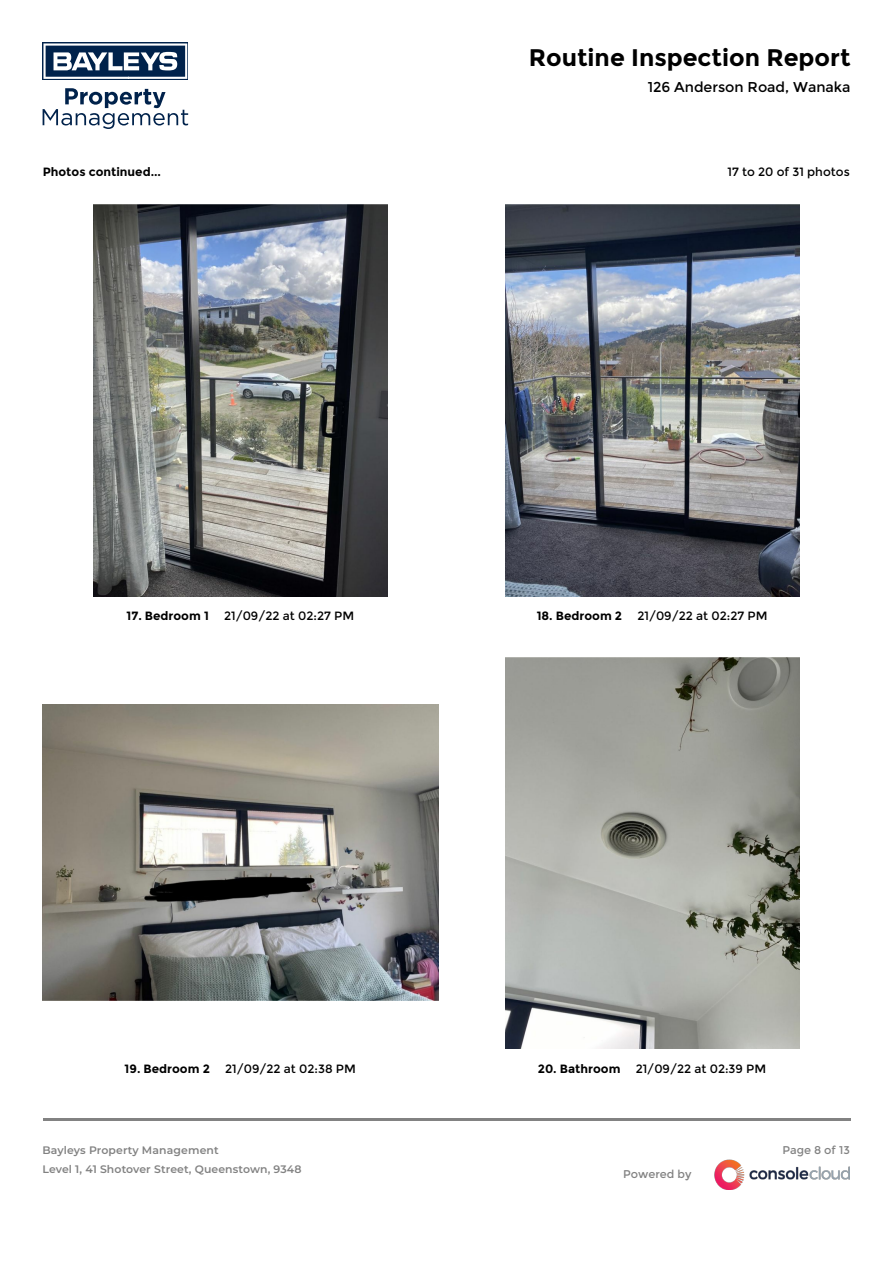
<style>
.page{position:relative;width:893px;height:1263px;background:#fff}
.page>*{position:absolute;margin:0;border:0;box-sizing:border-box;transform-origin:0 0}
.t1{font:700 24px "Montserrat";color:#000}
.t2{font:14.25px "Montserrat";color:#000}
.t3{font:12px "Montserrat";color:#000}
.t4{font:700 12px "Montserrat";color:#000}
.t5{font:11.25px/19.5px "Montserrat";color:#828282}
.t6{font:600 10.8px/18.8px "Montserrat";letter-spacing:.01em;color:#828282}
</style>
<div class="page">
<hr style="left:43px;top:1118px;width:807px;height:3px;background:#828282">
<img style="left:715px;top:1160px;width:135px;height:30px">
<img style="left:94px;top:205px;width:294px;height:391px">
<img style="left:506px;top:205px;width:294px;height:391px">
<img style="left:43px;top:704px;width:396px;height:297px">
<img style="left:506px;top:657px;width:294px;height:392px">
<svg style="left:43px;top:43px;width:145px;height:37px"></svg>
<svg style="left:43px;top:43px;width:144px;height:36px"></svg>
<svg style="left:43px;top:88px;width:145px;height:41px"></svg>
<p class="t1" style="left:529px;top:47px;width:323px">Routine Inspection Report</p>
<p class="t2" style="left:648px;top:80px;width:204px">126 Anderson Road, Wanaka</p>
<p class="t4" style="left:43px;top:167px;width:120px">Photos continued...</p>
<p class="t3" style="left:727px;top:167px;width:124px">17 to 20 of 31 photos</p>
<p class="t4" style="left:127px;top:611px;width:84px">17. Bedroom 1</p>
<p class="t3" style="left:224px;top:611px;width:132px">21/09/22 at 02:27 PM</p>
<p class="t4" style="left:537px;top:611px;width:87px">18. Bedroom 2</p>
<p class="t3" style="left:637px;top:611px;width:132px">21/09/22 at 02:27 PM</p>
<p class="t4" style="left:125px;top:1063px;width:87px">19. Bedroom 2</p>
<p class="t3" style="left:225px;top:1063px;width:132px">21/09/22 at 02:38 PM</p>
<p class="t4" style="left:538px;top:1063px;width:84px">20. Bathroom</p>
<p class="t3" style="left:636px;top:1063px;width:132px">21/09/22 at 02:39 PM</p>
<p class="t5" style="left:93px;top:1140px;width:211px;text-indent:-50px">The Accommodation Centre<br>1 S otover Street, Queenstown, 9348</p>
<p class="t5" style="left:782px;top:1140px;width:69px">Page 8 of 13</p>
<p class="t6" style="left:43px;top:1140px;width:261px">Bayleys Property Management<br>Level 1, 41 Shotover Street, Queenstown, 9348</p>
<p class="t5" style="left:623px;top:1165px;width:70px">Powered by</p>
</div>
